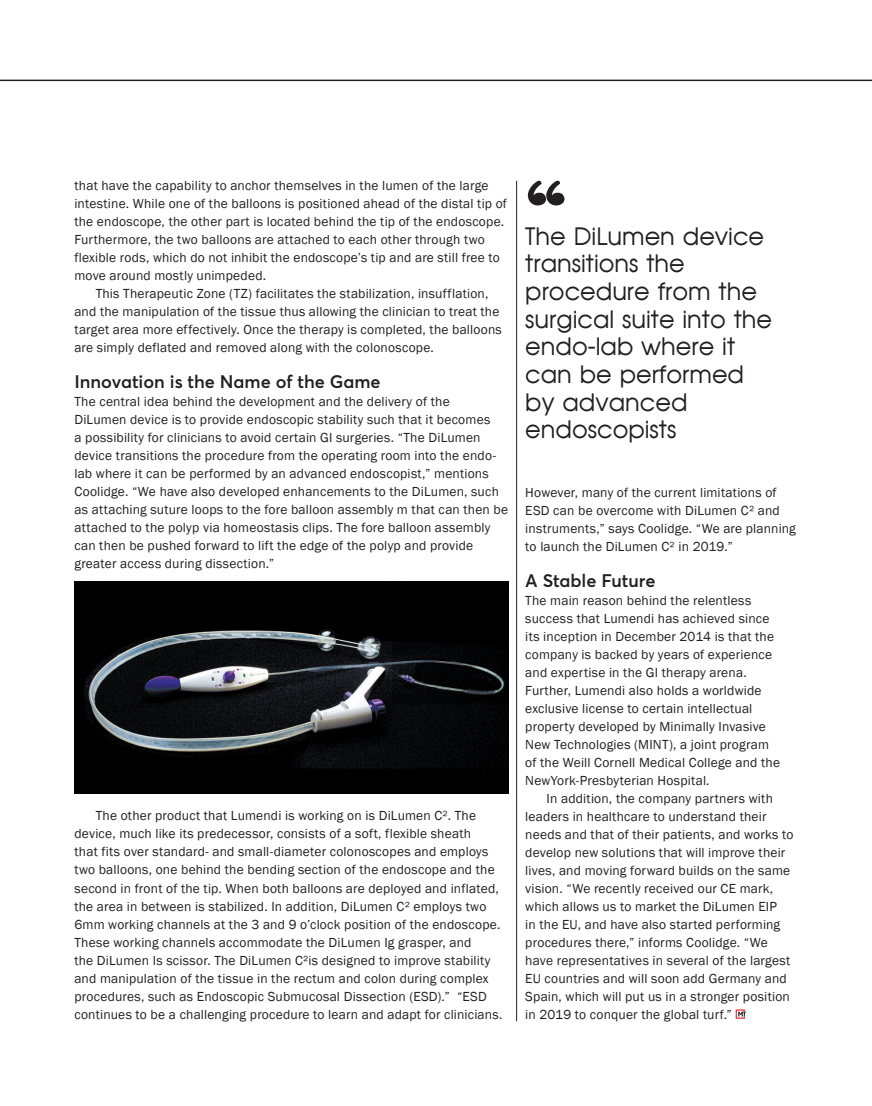
<style>
.page{position:relative;width:872px;height:1106px;background:#fff}
.page>*{position:absolute;margin:0;border:0;box-sizing:border-box;transform-origin:0 0}
.t1{font:700 92.85px "Orgreave";color:#231f20}
.t2{font:24px/27.6px "Avian";color:#231f20}
.t3{font:600 18px "Averta Std";color:#231f20}
.t4{font:13.5px/18px "Franklin Gothic";letter-spacing:.015em;color:#231f20}
</style>
<div class="page">
<hr style="left:0;top:80px;width:872px;height:1px;background:#231f20">
<hr style="left:516px;top:181px;width:1px;height:840px;background:#231f20">
<img style="left:74px;top:581px;width:434px;height:212px">
<svg style="left:735px;top:1009px;width:11px;height:9px"></svg>
<p class="t4" style="left:74px;top:177px;width:434px">that have the capability to anchor themselves in the lumen of the large intestine. While one of the balloons is positioned ahead of the distal tip of the endoscope, the other part is located behind the tip of the endoscope.<br>Furthermore, the two balloons are attached to each other through two flexible rods, which do not inhibit the endoscope’s tip and are still free to move around mostly unimpeded.</p>
<p class="t4" style="left:74px;top:285px;width:429px;text-indent:21px">This Therapeutic Zone (TZ) facilitates the stabilization, insufflation, and the manipulation of the tissue thus allowing the clinician to treat the target area more effectively. Once the therapy is completed, the balloons are simply deflated and removed along with the colonoscope.</p>
<h3 class="t3" style="left:74px;top:370px;width:308px">Innovation is the Name of the Game</h3>
<p class="t4" style="left:74px;top:393px;width:435px">The central idea behind the development and the delivery of the<br>DiLumen device is to provide endoscopic stability such that it becomes<br>a possibility for clinicians to avoid certain GI surgeries. “The DiLumen device transitions the procedure from the operating room into the endo&shy;lab where it can be performed by an advanced endoscopist,” mentions Coolidge. “We have also developed enhancements to the DiLumen, such as attaching suture loops to the fore balloon assembly m that can then be attached to the polyp via homeostasis clips. The fore balloon assembly can then be pushed forward to lift the edge of the polyp and provide greater access during dissection.”</p>
<p class="t4" style="left:74px;top:807px;width:429px;text-indent:21px">The other product that Lumendi is working on is DiLumen C². The device, much like its predecessor, consists of a soft, flexible sheath<br>that fits over standard- and small-diameter colonoscopes and employs two balloons, one behind the bending section of the endoscope and the second in front of the tip. When both balloons are deployed and inflated, the area in between is stabilized. In addition, DiLumen C² employs two 6mm working channels at the 3 and 9 o’clock position of the endoscope.<br>These working channels accommodate the DiLumen Ig grasper, and<br>the DiLumen Is scissor. The DiLumen C²is designed to improve stability and manipulation of the tissue in the rectum and colon during complex procedures, such as Endoscopic Submucosal Dissection (ESD).” “ESD continues to be a challenging procedure to learn and adapt for clinicians.</p>
<h1 class="t1" style="left:568px;top:223px;width:44px;rotate:-180deg">"</h1>
<h2 class="t2" style="left:525px;top:222px;width:248px">The DiLumen device transitions the procedure from the surgical suite into the endo-lab where it can be performed by advanced endoscopists</h2>
<p class="t4" style="left:525px;top:483px;width:272px">However, many of the current limitations of ESD can be overcome with DiLumen C² and instruments,” says Coolidge. “We are planning to launch the DiLumen C² in 2019.”</p>
<h3 class="t3" style="left:525px;top:569px;width:132px">A Stable Future</h3>
<p class="t4" style="left:525px;top:591px;width:256px">The main reason behind the relentless success that Lumendi has achieved since its inception in December 2014 is that the company is backed by years of experience and expertise in the GI therapy arena.<br>Further, Lumendi also holds a worldwide exclusive license to certain intellectual property developed by Minimally Invasive New Technologies (MINT), a joint program of the Weill Cornell Medical College and the NewYork-Presbyterian Hospital.</p>
<p class="t4" style="left:525px;top:789px;width:270px;text-indent:21px">In addition, the company partners with leaders in healthcare to understand their needs and that of their patients, and works to develop new solutions that will improve their lives, and moving forward builds on the same vision. “We recently received our CE mark, which allows us to market the DiLumen EIP<br>in the EU, and have also started performing procedures there,” informs Coolidge. “We have representatives in several of the largest EU countries and will soon add Germany and Spain, which will put us in a stronger position in 2019 to conquer the global turf.”</p>
</div>
